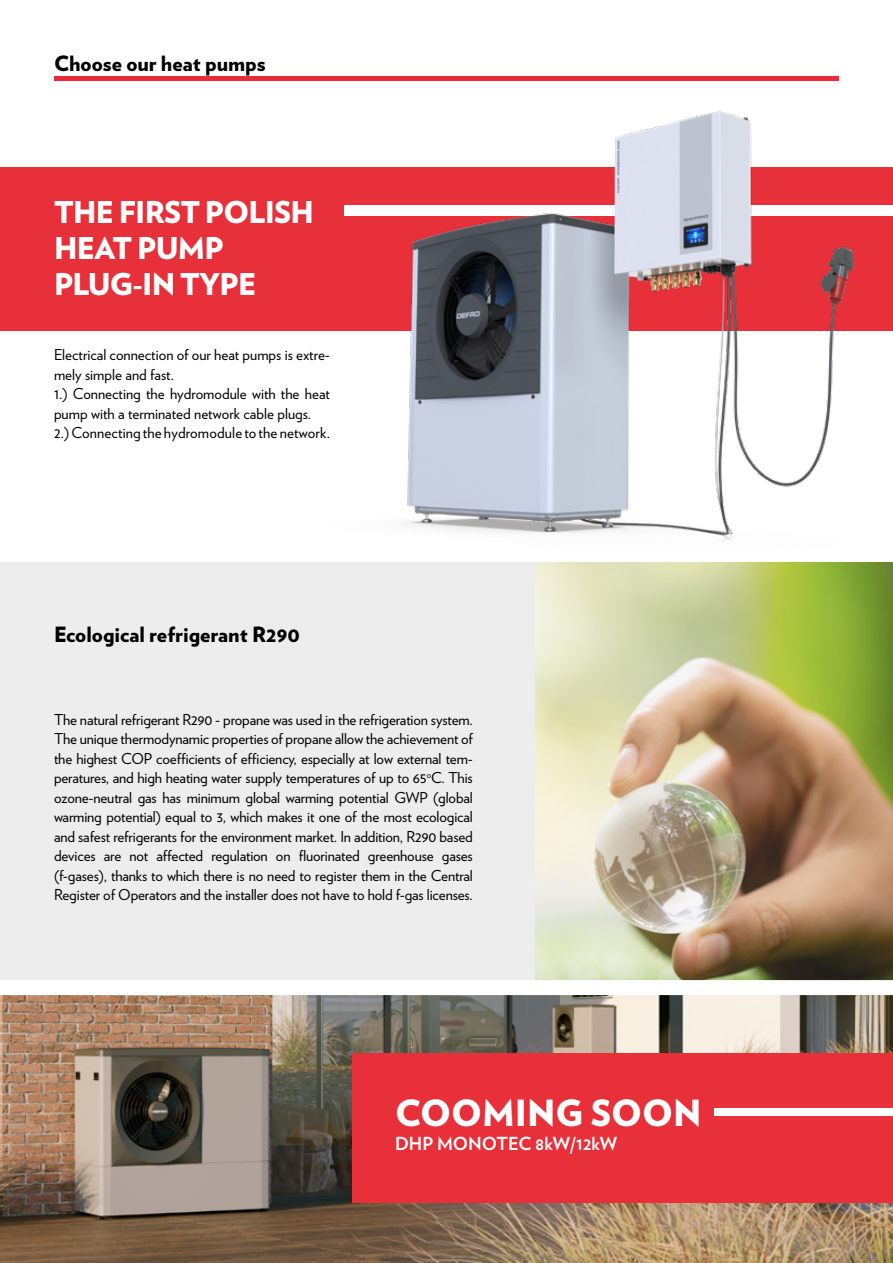
<style>
.page{position:relative;width:893px;height:1263px;background:#fff}
.page>*{position:absolute;margin:0;border:0;box-sizing:border-box;transform-origin:0 0}
.t1{font:900 36px "Verlag";color:#fff}
.t2{font:900 30px/36px "Verlag";letter-spacing:-.025em;color:#fff}
.t3{font:900 21px "Verlag";color:#000}
.t4{font:700 18px "Verlag";color:#fff}
.t5{font:15px/19.5px "Verlag";color:#000}
</style>
<div class="page">
<img style="left:0;top:995px;width:893px;height:268px">
<div style="left:0;top:167px;width:893px;height:164px;background:#e73039"></div>
<div style="left:54px;top:76px;width:785px;height:5px;background:#e72b3a"></div>
<div style="left:0;top:563px;width:893px;height:431px;background:#ededed"></div>
<div style="left:353px;top:1052px;width:540px;height:150px;background:#e73039"></div>
<div style="left:714px;top:1108px;width:179px;height:8px;background:#fff"></div>
<img style="left:244px;top:111px;width:649px;height:460px">
<img style="left:536px;top:563px;width:357px;height:417px">
<div style="left:0;top:980px;width:893px;height:15px;background:#fff"></div>
<h3 class="t3" style="left:54px;top:46px;width:213px">Choose our heat pumps</h3>
<h2 class="t2" style="left:54px;top:192px;width:262px">THE FIRST POLISH<br>HEAT PUMP<br>PLUG-IN TYPE</h2>
<p class="t5" style="left:54px;top:345px;width:277px">Electrical connection of our heat pumps is extre&shy;mely simple and fast.<br>1.) Connecting the hydromodule with the heat pump with a terminated network cable plugs.<br>2.) Connecting the hydromodule to the network.</p>
<h3 class="t3" style="left:54px;top:617px;width:247px">Ecological refrigerant R290</h3>
<p class="t5" style="left:54px;top:709px;width:420px;text-align:justify">The natural refrigerant R290 - propane was used in the refrigeration system.<br>The unique thermodynamic properties of propane allow the achievement of the highest COP coefficients of efficiency, especially at low external tem&shy;peratures, and high heating water supply temperatures of up to 65<sup>o</sup>C. This ozone-neutral gas has minimum global warming potential GWP (global warming potential) equal to 3, which makes it one of the most ecological and safest refrigerants for the environment market. In addition, R290 based devices are not affected regulation on fluorinated greenhouse gases (f-gases), thanks to which there is no need to register them in the Central Register of Operators and the installer does not have to hold f-gas licenses.</p>
<h1 class="t1" style="left:395px;top:1083px;width:308px">COOMING SOON</h1>
<p class="t4" style="left:395px;top:1129px;width:224px">DHP MONOTEC 8kW/12kW</p>
</div>
